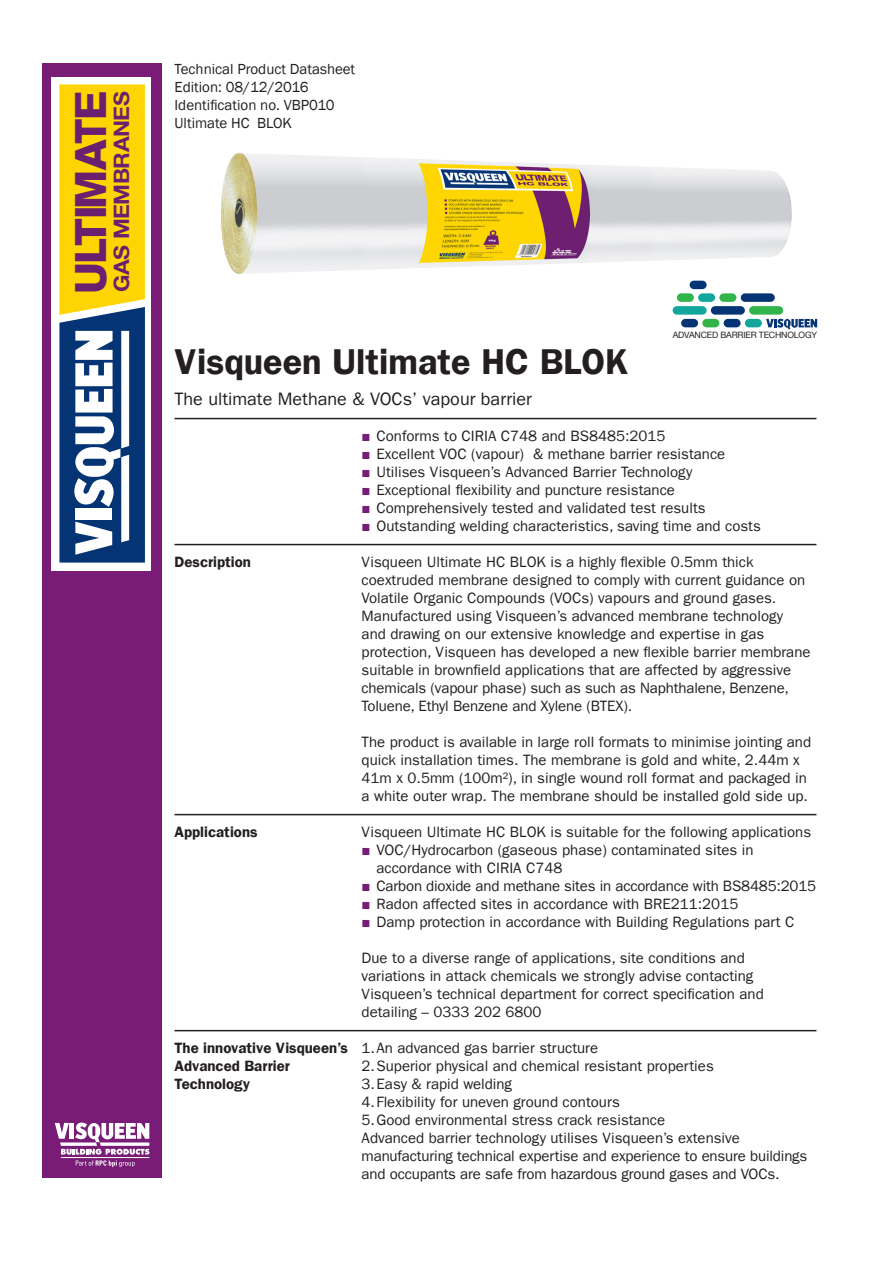
<style>
.page{position:relative;width:893px;height:1263px;background:#fff}
.page>*{position:absolute;margin:0;border:0;box-sizing:border-box;transform-origin:0 0}
.t1{font:800 43.05px "Helvetica Neue LT";letter-spacing:-.05em;color:#6b206f}
.Body{font:600 36px "Franklin Gothic LT";color:#231f20}
.t2{font:700 21.3px "Helvetica Neue LT";letter-spacing:-.02em;color:#6b206f;scale:1.08 1}
.Body-2{font:18px "Franklin Gothic LT";color:#231f20}
.Rule_1{font:15px/18px "Franklin Gothic LT";color:#231f20}
.Paragraph_Style_1{font:15px/18px "Franklin Gothic LT";color:#231f20}
.Body-3{font:15px "Franklin Gothic";color:#231f20}
.Paragraph_Style_1-2{font:600 15px "Franklin Gothic LT";color:#231f20}
.Rule_1-2{font:600 15px "Franklin Gothic LT";color:#231f20}
.t3{font:8.7px "Helvetica Neue LT";letter-spacing:-.02em;color:#231f20}
.s1{font-family:"Franklin Gothic";color:#781c78}
.s2{font-weight:600}
</style>
<div class="page">
<div style="left:43px;top:64px;width:119px;height:1114px;background:#781c78"></div>
<div style="left:52px;top:77px;width:99px;height:493px;background:#fff"></div>
<svg style="left:59px;top:84px;width:86px;height:479px"></svg>
<svg style="left:55px;top:1122px;width:94px;height:32px"></svg>
<hr style="left:61px;top:1157px;width:88px;height:1px;background:#fff">
<svg style="left:76px;top:1160px;width:59px;height:7px"></svg>
<img style="left:220px;top:152px;width:572px;height:170px">
<hr style="left:174px;top:418px;width:642px;height:1px;background:#231f20">
<hr style="left:174px;top:544px;width:642px;height:1px;background:#231f20">
<hr style="left:174px;top:814px;width:642px;height:1px;background:#231f20">
<hr style="left:174px;top:1030px;width:642px;height:1px;background:#231f20">
<div style="left:690px;top:281px;width:17px;height:8px;background:#053474;border-radius:4px"></div>
<div style="left:681px;top:319px;width:17px;height:8px;background:#053474;border-radius:4px"></div>
<div style="left:702px;top:319px;width:17px;height:8px;background:#31b44a;border-radius:4px"></div>
<div style="left:724px;top:319px;width:17px;height:8px;background:#053474;border-radius:4px"></div>
<div style="left:745px;top:319px;width:17px;height:8px;background:#12a79d;border-radius:4px"></div>
<div style="left:677px;top:293px;width:17px;height:9px;background:#31b44a;border-radius:4px"></div>
<div style="left:698px;top:293px;width:17px;height:9px;background:#12a79d;border-radius:4px"></div>
<div style="left:719px;top:293px;width:17px;height:9px;background:#31b44a;border-radius:4px"></div>
<div style="left:741px;top:293px;width:34px;height:9px;background:#053474;border-radius:4px"></div>
<div style="left:673px;top:306px;width:34px;height:9px;background:#12a79d;border-radius:4px"></div>
<div style="left:711px;top:306px;width:34px;height:9px;background:#053474;border-radius:4px"></div>
<div style="left:749px;top:306px;width:34px;height:9px;background:#31b44a;border-radius:4px"></div>
<svg style="left:766px;top:318px;width:51px;height:11px"></svg>
<h1 class="t1" style="left:65px;top:294px;width:205px;rotate:-90deg">ULTIMATE</h1>
<h3 class="t2" style="left:108px;top:292px;width:187px;rotate:-90deg">GAS MEMBRANES</h3>
<p class="Body-3" style="left:174px;top:60px;width:182px">Technical Product Datasheet</p>
<p class="Body-3" style="left:174px;top:78px;width:136px">Edition: 08/12/2016</p>
<p class="Body-3" style="left:174px;top:96px;width:161px">Identification no. VBP010</p>
<p class="Body-3" style="left:174px;top:114px;width:119px">Ultimate HC BLOK</p>
<p class="t3" style="left:673px;top:330px;width:146px">ADVANCED BARRIER TECHNOLOGY</p>
<p class="Body" style="left:174px;top:341px;width:455px">Visqueen Ultimate HC BLOK</p>
<p class="Body-2" style="left:174px;top:388px;width:359px">The ultimate Methane &amp; VOCs’ vapour barrier</p>
<p class="Rule_1" style="left:362px;top:427px;width:306px"><span class="s1">■</span> Conforms to CIRIA C748 and BS8485:2015</p>
<p class="Rule_1" style="left:362px;top:445px;width:365px"><span class="s1">■</span> Excellent VOC (vapour) &amp; methane barrier resistance</p>
<p class="Rule_1" style="left:362px;top:463px;width:332px"><span class="s1">■</span> Utilises Visqueen’s Advanced Barrier Technology</p>
<p class="Rule_1" style="left:362px;top:481px;width:315px"><span class="s1">■</span> Exceptional flexibility and puncture resistance</p>
<p class="Rule_1" style="left:362px;top:499px;width:345px"><span class="s1">■</span> Comprehensively tested and validated test results</p>
<p class="Rule_1" style="left:362px;top:517px;width:401px"><span class="s1">■</span> Outstanding welding characteristics, saving time and costs</p>
<p class="Rule_1-2" style="left:174px;top:553px;width:78px">Description</p>
<p class="Rule_1" style="left:362px;top:553px;width:450px">Visqueen Ultimate HC BLOK is a highly flexible 0.5mm thick coextruded membrane designed to comply with current guidance on Volatile Organic Compounds (VOCs) vapours and ground gases.<br>Manufactured using Visqueen’s advanced membrane technology and drawing on our extensive knowledge and expertise in gas protection, Visqueen has developed a new flexible barrier membrane suitable in brownfield applications that are affected by aggressive chemicals (vapour phase) such as such as Naphthalene, Benzene, Toluene, Ethyl Benzene and Xylene (BTEX).</p>
<p class="Rule_1" style="left:362px;top:733px;width:451px">The product is available in large roll formats to minimise jointing and quick installation times. The membrane is gold and white, 2.44m x 41m x 0.5mm (100m²), in single wound roll format and packaged in a white outer wrap. The membrane should be installed gold side up.</p>
<p class="Rule_1-2" style="left:174px;top:823px;width:85px">Applications</p>
<p class="Rule_1" style="left:362px;top:823px;width:451px">Visqueen Ultimate HC BLOK is suitable for the following applications</p>
<p class="Rule_1" style="left:376px;top:841px;width:379px;text-indent:-15px"><span class="s1">■</span> VOC/Hydrocarbon (gaseous phase) contaminated sites in accordance with CIRIA C748</p>
<p class="Rule_1" style="left:362px;top:877px;width:456px"><span class="s1">■</span> Carbon dioxide and methane sites in accordance with BS8485:2015</p>
<p class="Rule_1" style="left:362px;top:895px;width:378px"><span class="s1">■</span> Radon affected sites in accordance with BRE211:2015</p>
<p class="Rule_1" style="left:362px;top:913px;width:434px"><span class="s1">■</span> Damp protection in accordance with Building Regulations part C</p>
<p class="Rule_1" style="left:362px;top:949px;width:404px">Due to a diverse range of applications, site conditions and variations in attack chemicals we strongly advise contacting Visqueen’s technical department for correct specification and detailing – 0333 202 6800</p>
<p class="Rule_1" style="left:174px;top:1039px;width:425px"><span class="s2">The innovative Visqueen’s</span> 1.An advanced gas barrier structure</p>
<p class="Paragraph_Style_1-2" style="left:174px;top:1057px;width:117px">Advanced Barrier</p>
<p class="Paragraph_Style_1" style="left:362px;top:1057px;width:354px">2.Superior physical and chemical resistant properties</p>
<p class="Paragraph_Style_1-2" style="left:174px;top:1075px;width:77px">Technology</p>
<p class="Paragraph_Style_1" style="left:362px;top:1075px;width:152px">3.Easy &amp; rapid welding</p>
<p class="Paragraph_Style_1" style="left:362px;top:1093px;width:260px">4.Flexibility for uneven ground contours</p>
<p class="Paragraph_Style_1" style="left:362px;top:1111px;width:305px">5.Good environmental stress crack resistance</p>
<p class="Paragraph_Style_1" style="left:362px;top:1129px;width:447px">Advanced barrier technology utilises Visqueen’s extensive manufacturing technical expertise and experience to ensure buildings and occupants are safe from hazardous ground gases and VOCs.</p>
</div>
